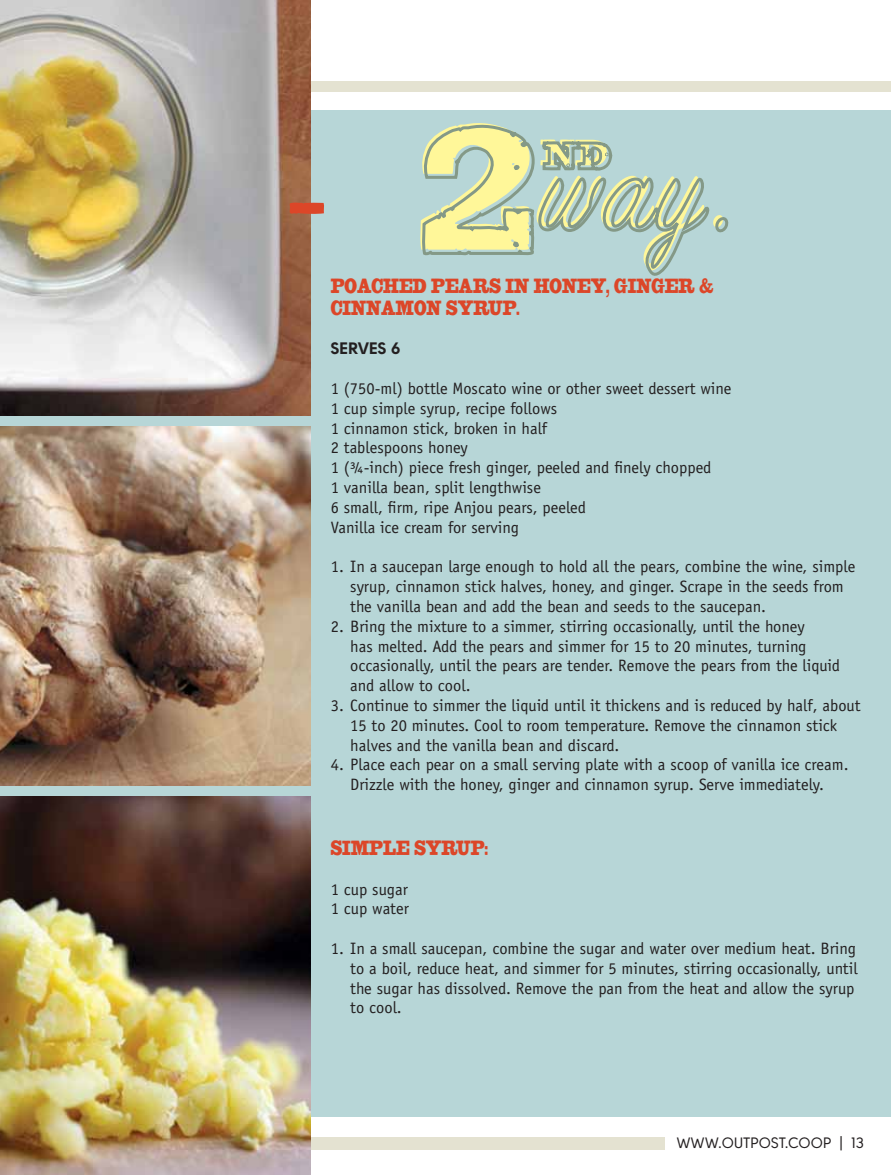
<style>
.page{position:relative;width:891px;height:1175px;background:#fff}
.page>*{position:absolute;margin:0;border:0;box-sizing:border-box;transform-origin:0 0}
.t1{font:22.5px "Bootstrap Alternate";color:#dc4628;scale:.8 1}
.t2{font:16.5px/19.8px "Officina Sans Std";color:#231f20}
.t3{font:900 16.5px "Solomon";color:#231f20}
.t4{font:15px "Solomon";color:#231f20}
</style>
<div class="page">
<div style="left:0;top:110px;width:891px;height:1006px;background:#b7d6d7"></div>
<img style="left:0;top:427px;width:310px;height:358px">
<div style="left:0;top:81px;width:891px;height:10px;background:#e4e2d1"></div>
<div style="left:0;top:1136px;width:664px;height:13px;background:#e4e2d1"></div>
<img style="left:0;top:0;width:310px;height:415px">
<img style="left:0;top:796px;width:310px;height:378px">
<svg style="left:289px;top:202px;width:35px;height:12px"></svg>
<svg style="left:420px;top:123px;width:309px;height:153px"></svg>
<h1 class="t1" style="left:331px;top:274px;width:36px">POACHED</h1>
<h1 class="t1" style="left:431px;top:274px;width:36px">PEARS</h1>
<h1 class="t1" style="left:506px;top:274px;width:74px">IN HONEY</h1>
<h1 class="t1" style="left:606px;top:274px;width:45px">, GINGER</h1>
<h1 class="t1" style="left:700px;top:274px;width:19px">&amp;</h1>
<h1 class="t1" style="left:331px;top:295px;width:83px">CINNAMON</h1>
<h1 class="t1" style="left:446px;top:295px;width:34px">SYRUP</h1>
<h1 class="t1" style="left:517px;top:295px;width:5px">.</h1>
<p class="t3" style="left:331px;top:339px;width:72px">SERVES 6</p>
<p class="t2" style="left:331px;top:378px;width:402px">1 (750-ml) bottle Moscato wine or other sweet dessert wine 1 cup simple syrup, recipe follows<br>1 cinnamon stick, broken in half<br>2 tablespoons honey<br>1 (¾-inch) piece fresh ginger, peeled and finely chopped<br>1 vanilla bean, split lengthwise<br>6 small, firm, ripe Anjou pears, peeled<br>Vanilla ice cream for serving</p>
<p class="t2" style="left:350px;top:557px;width:507px;text-indent:-20px">1. In a saucepan large enough to hold all the pears, combine the wine, simple syrup, cinnamon stick halves, honey, and ginger. Scrape in the seeds from the vanilla bean and add the bean and seeds to the saucepan.</p>
<p class="t2" style="left:350px;top:616px;width:491px;text-indent:-20px">2. Bring the mixture to a simmer, stirring occasionally, until the honey<br>has melted. Add the pears and simmer for 15 to 20 minutes, turning occasionally, until the pears are tender. Remove the pears from the liquid and allow to cool.</p>
<p class="t2" style="left:350px;top:695px;width:512px;text-indent:-20px">3. Continue to simmer the liquid until it thickens and is reduced by half, about<br>15 to 20 minutes. Cool to room temperature. Remove the cinnamon stick halves and the vanilla bean and discard.</p>
<p class="t2" style="left:331px;top:755px;width:519px;text-align:center">4. Place each pear on a small serving plate with a scoop of vanilla ice cream.<br>Drizzle with the honey, ginger and cinnamon syrup. Serve immediately.</p>
<h1 class="t1" style="left:331px;top:835px;width:33px">SIMPLE</h1>
<h1 class="t1" style="left:414px;top:835px;width:34px">SYRUP</h1>
<h1 class="t1" style="left:485px;top:835px;width:5px">:</h1>
<p class="t2" style="left:331px;top:879px;width:80px">1 cup sugar<br>1 cup water</p>
<p class="t2" style="left:350px;top:938px;width:509px;text-indent:-20px">1. In a small saucepan, combine the sugar and water over medium heat. Bring to a boil, reduce heat, and simmer for 5 minutes, stirring occasionally, until the sugar has dissolved. Remove the pan from the heat and allow the syrup to cool.</p>
<p class="t4" style="left:676px;top:1134px;width:189px">WWW.OUTPOST.COOP | 13</p>
</div>
